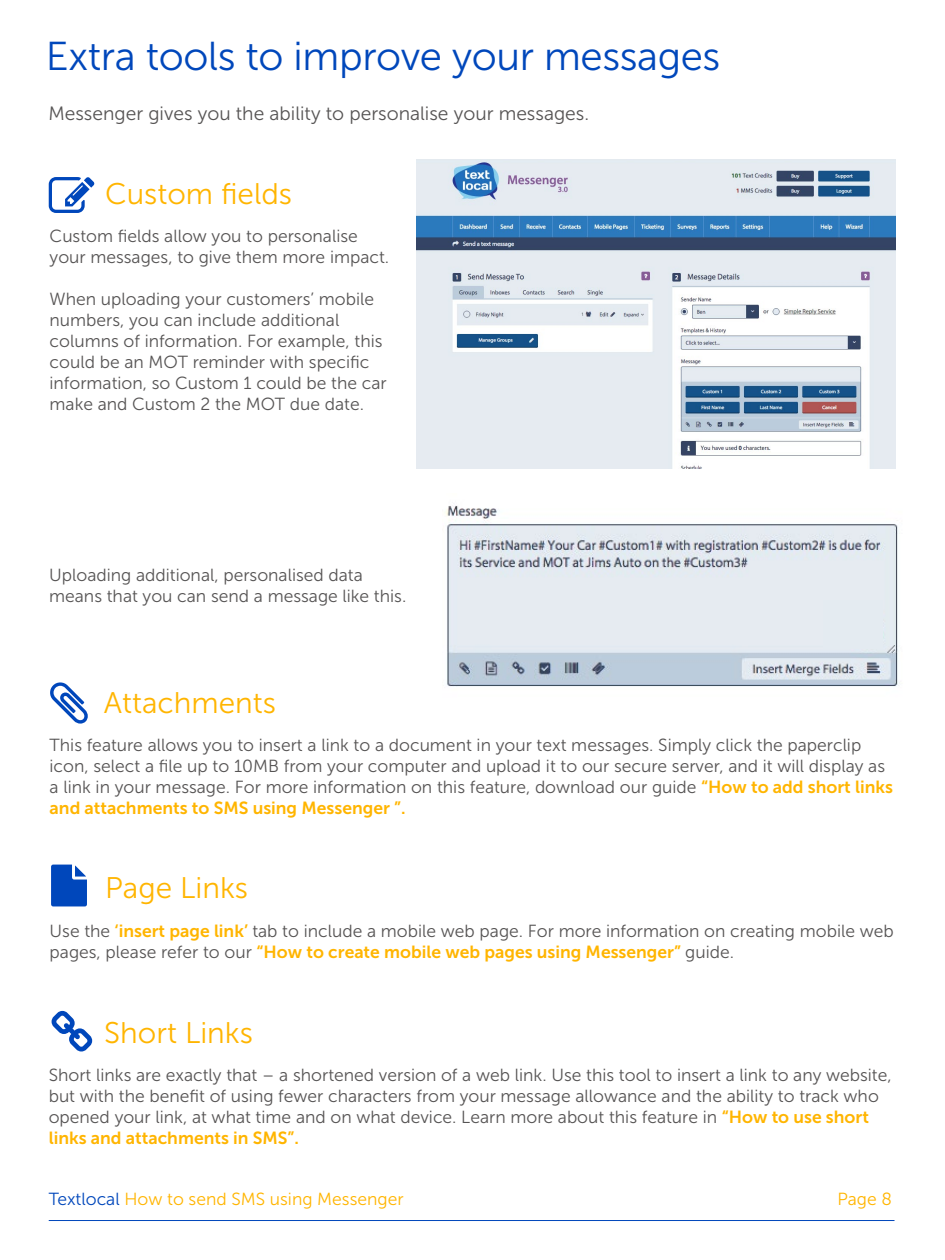
<style>
.page{position:relative;width:945px;height:1260px;background:#fff}
.page>*{position:absolute;margin:0;border:0;box-sizing:border-box;transform-origin:0 0}
.t1{font:40.25px "Museo Sans 300";letter-spacing:-.01em;color:#0047bb}
.t2{font:29.75px "Museo Sans 300";color:#ffb500}
.t3{font:19.25px "Museo Sans 300";color:#565454}
.t4{font:17.5px/21px "Museo Sans 300";color:#565454}
.t5{font:17.5px "Museo Sans 700";color:#ffb500}
.t6{font:17.5px "Museo Sans 300";color:#ffb500}
.s1{font-family:"Museo Sans 700";color:#ffb500}
.s2{font-family:"Museo Sans 300";color:#565454}
.s3{color:#0047bb}
</style>
<div class="page">
<svg style="left:49px;top:177px;width:45px;height:36px"></svg>
<svg style="left:50px;top:682px;width:38px;height:42px"></svg>
<svg style="left:52px;top:1011px;width:40px;height:41px"></svg>
<svg style="left:51px;top:865px;width:36px;height:41px"></svg>
<img style="left:445px;top:505px;width:454px;height:182px">
<div style="left:824px;top:600px;width:58px;height:48px;background:#e4ebf1"></div>
<img style="left:416px;top:159px;width:479px;height:310px">
<hr style="left:49px;top:1220px;width:846px;height:1px;background:#0047bb">
<h1 class="t1" style="left:46px;top:34px;width:676px">Extra tools to improve your messages</h1>
<p class="t3" style="left:48px;top:103px;width:542px">Messenger gives you the ability to personalise your messages.</p>
<h2 class="t2" style="left:105px;top:177px;width:188px">Custom fields</h2>
<p class="t4" style="left:50px;top:226px;width:341px">Custom fields allow you to personalise your messages, to give them more impact.</p>
<p class="t4" style="left:50px;top:289px;width:339px">When uploading your customers’ mobile numbers, you can include additional columns of information. For example, this could be an MOT reminder with specific information, so Custom 1 could be the car make and Custom 2 the MOT due date.</p>
<p class="t4" style="left:49px;top:564px;width:359px">Uploading additional, personalised data means that you can send a message like this.</p>
<h2 class="t2" style="left:104px;top:687px;width:174px">Attachments</h2>
<p class="t4" style="left:50px;top:734px;width:845px">This feature allows you to insert a link to a document in your text messages. Simply click the paperclip icon, select a file up to 10MB from your computer and upload it to our secure server, and it will display as a link in your message. For more information on this feature, download our guide <span class="s1">“How to add short links</span></p>
<p class="t5" style="left:50px;top:798px;width:357px">and attachments to SMS using Messenger ”.</p>
<h2 class="t2" style="left:105px;top:872px;width:145px">Page Links</h2>
<p class="t4" style="left:50px;top:921px;width:846px">Use the <span class="s1">‘insert page link’</span> tab to include a mobile web page. For more information on creating mobile web</p>
<p class="t5" style="left:50px;top:942px;width:686px"><span class="s2">pages, please refer to our</span> “How to create mobile web pages using Messenger” <span class="s2">guide.</span></p>
<h2 class="t2" style="left:104px;top:1017px;width:150px">Short Links</h2>
<p class="t4" style="left:49px;top:1064px;width:845px">Short links are exactly that – a shortened version of a web link. Use this tool to insert a link to any website, but with the benefit of using fewer characters from your message allowance and the ability to track who opened your link, at what time and on what device. Learn more about this feature in <span class="s1">“How to use short</span></p>
<p class="t5" style="left:49px;top:1128px;width:252px">links and attachments in SMS”.</p>
<p class="t6" style="left:49px;top:1189px;width:356px"><span class="s3">Textlocal</span> How to send SMS using Messenger</p>
<p class="t6" style="left:837px;top:1189px;width:56px">Page 8</p>
</div>
